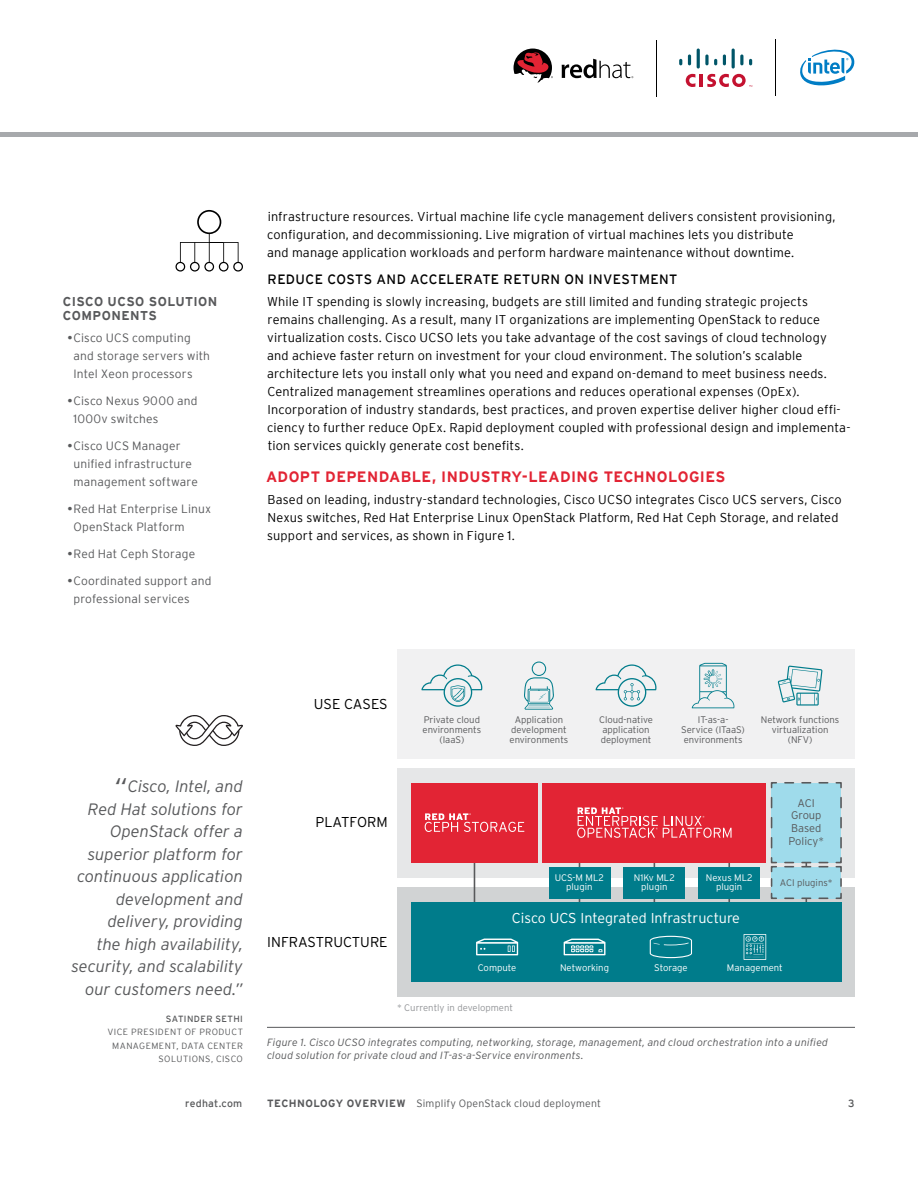
<style>
.page{position:relative;width:918px;height:1188px;background:#fff}
.page>*{position:absolute;margin:0;border:0;box-sizing:border-box;transform-origin:0 0}
.t1{font:italic 300 16.5px/22.5px "Interstate";color:#58595b;text-align:right}
.t2{font:700 15px "Interstate";letter-spacing:.025em;color:#e22434}
.t3{font:300 14.25px "Interstate";color:#fff}
.t4{font:300 14.25px "Interstate";color:#000}
.t5{font:13.5px "Interstate";letter-spacing:.03em;color:#000}
.t6{font:300 12.75px/18px "Interstate";letter-spacing:.01em;color:#000}
.t7{font:700 12.75px/13.5px "Interstate";letter-spacing:.035em;color:#58595b}
.t8{font:300 12px/18px "Interstate";letter-spacing:.015em;color:#58595b}
.t9{font:300 11.1px/12.8px "Interstate";color:#58595b;text-align:center}
.t10{font:italic 300 10.5px/13.5px "Interstate";letter-spacing:.015em;color:#58595b}
.t11{font:300 10.5px "Interstate";letter-spacing:.02em;color:#58595b}
.t12{font:10.5px "Interstate";letter-spacing:.02em;color:#58595b}
.t13{font:300 9.6px/9.6px "Interstate";color:#58595b;text-align:center}
.t14{font:300 9.6px/9.6px "Interstate";color:#fff;text-align:center}
.t15{font:300 9.6px "Interstate";color:#939598}
.t16{font:300 9px/13.5px "Interstate";letter-spacing:.05em;color:#58595b;text-align:right}
.t17{font:9px "Interstate";letter-spacing:.045em;color:#58595b}
.s1{font-weight:400}
.s2{font-size:27px}
.s3{font-weight:700}
</style>
<div class="page">
<svg style="left:176px;top:210px;width:67px;height:62px"></svg>
<svg style="left:176px;top:715px;width:67px;height:31px"></svg>
<div style="left:397px;top:650px;width:458px;height:109px;background:#f1f1f2"></div>
<div style="left:397px;top:768px;width:458px;height:110px;background:#e6e7e8"></div>
<div style="left:397px;top:887px;width:458px;height:110px;background:#d1d3d4"></div>
<hr style="left:806px;top:863px;width:1px;height:39px;background:#58595b">
<hr style="left:728px;top:863px;width:2px;height:39px;background:#58595b">
<hr style="left:654px;top:863px;width:1px;height:39px;background:#58595b">
<hr style="left:579px;top:863px;width:1px;height:39px;background:#58595b">
<hr style="left:474px;top:863px;width:1px;height:39px;background:#58595b">
<div style="left:411px;top:902px;width:430px;height:80px;background:#007c8b"></div>
<svg style="left:476px;top:939px;width:42px;height:16px"></svg>
<svg style="left:564px;top:939px;width:42px;height:16px"></svg>
<svg style="left:650px;top:936px;width:42px;height:22px"></svg>
<svg style="left:744px;top:934px;width:22px;height:26px"></svg>
<div style="left:411px;top:783px;width:127px;height:80px;background:#e22434"></div>
<svg style="left:425px;top:813px;width:99px;height:19px"></svg>
<svg style="left:770px;top:782px;width:72px;height:118px;background:#9fd5e3"></svg>
<div style="left:543px;top:783px;width:223px;height:80px;background:#e22434"></div>
<svg style="left:577px;top:807px;width:155px;height:31px"></svg>
<div style="left:549px;top:867px;width:61px;height:31px;background:#007c8b"></div>
<div style="left:624px;top:867px;width:61px;height:31px;background:#007c8b"></div>
<div style="left:699px;top:867px;width:61px;height:31px;background:#007c8b"></div>
<svg style="left:421px;top:664px;width:61px;height:43px"></svg>
<svg style="left:524px;top:662px;width:30px;height:48px"></svg>
<svg style="left:596px;top:664px;width:60px;height:43px"></svg>
<svg style="left:692px;top:663px;width:42px;height:45px"></svg>
<svg style="left:778px;top:666px;width:44px;height:40px"></svg>
<hr style="left:267px;top:1027px;width:588px;height:1px;background:#58595b">
<hr style="left:656px;top:40px;width:1px;height:56px;background:#000">
<svg style="left:562px;top:59px;width:71px;height:19px"></svg>
<svg style="left:514px;top:49px;width:39px;height:34px"></svg>
<svg style="left:679px;top:59px;width:3px;height:6px"></svg>
<svg style="left:688px;top:54px;width:3px;height:11px"></svg>
<hr style="left:697px;top:49px;width:3px;height:20px;background:#005568;border-radius:2px">
<svg style="left:705px;top:54px;width:4px;height:11px"></svg>
<svg style="left:714px;top:59px;width:3px;height:6px"></svg>
<svg style="left:723px;top:54px;width:3px;height:11px"></svg>
<hr style="left:732px;top:49px;width:3px;height:20px;background:#005568;border-radius:2px">
<svg style="left:740px;top:54px;width:3px;height:11px"></svg>
<svg style="left:749px;top:59px;width:3px;height:6px"></svg>
<svg style="left:686px;top:74px;width:66px;height:13px"></svg>
<svg style="left:800px;top:49px;width:55px;height:37px"></svg>
<hr style="left:775px;top:40px;width:1px;height:56px;background:#000">
<hr style="left:0;top:133px;width:918px;height:4px;background:#a7a9ac">
<p class="t7" style="left:63px;top:295px;width:156px">CISCO UCSO SOLUTION<br>COMPONENTS</p>
<p class="t8" style="left:74px;top:329px;width:138px;text-indent:-6px"><span class="s1">•</span>Cisco UCS computing and storage servers with<br>Intel Xeon processors</p>
<p class="t8" style="left:74px;top:392px;width:126px;text-indent:-6px"><span class="s1">•</span>Cisco Nexus 9000 and<br>1000v switches</p>
<p class="t8" style="left:74px;top:437px;width:126px;text-indent:-6px"><span class="s1">•</span>Cisco UCS Manager unified infrastructure management software</p>
<p class="t8" style="left:74px;top:500px;width:139px;text-indent:-6px"><span class="s1">•</span>Red Hat Enterprise Linux<br>OpenStack Platform</p>
<p class="t8" style="left:68px;top:545px;width:129px"><span class="s1">•</span>Red Hat Ceph Storage</p>
<p class="t8" style="left:74px;top:572px;width:140px;text-indent:-6px"><span class="s1">•</span>Coordinated support and professional services</p>
<p class="t6" style="left:267px;top:207px;width:570px">infrastructure resources. Virtual machine life cycle management delivers consistent provisioning, configuration, and decommissioning. Live migration of virtual machines lets you distribute<br>and manage application workloads and perform hardware maintenance without downtime.</p>
<p class="t5" style="left:268px;top:271px;width:411px">REDUCE COSTS AND ACCELERATE RETURN ON INVESTMENT</p>
<p class="t6" style="left:267px;top:292px;width:585px">While IT spending is slowly increasing, budgets are still limited and funding strategic projects remains challenging. As a result, many IT organizations are implementing OpenStack to reduce virtualization costs. Cisco UCSO lets you take advantage of the cost savings of cloud technology and achieve faster return on investment for your cloud environment. The solution’s scalable architecture lets you install only what you need and expand on-demand to meet business needs.<br>Centralized management streamlines operations and reduces operational expenses (OpEx).<br>Incorporation of industry standards, best practices, and proven expertise deliver higher cloud effi&shy;ciency to further reduce OpEx. Rapid deployment coupled with professional design and implementa&shy;tion services quickly generate cost benefits.</p>
<p class="t2" style="left:266px;top:468px;width:461px">ADOPT DEPENDABLE, INDUSTRY-LEADING TECHNOLOGIES</p>
<p class="t6" style="left:267px;top:490px;width:576px">Based on leading, industry-standard technologies, Cisco UCSO integrates Cisco UCS servers, Cisco<br>Nexus switches, Red Hat Enterprise Linux OpenStack Platform, Red Hat Ceph Storage, and related support and services, as shown in Figure 1.</p>
<p class="t1" style="left:72px;top:775px;width:173px"><span class="s2">“</span>Cisco, Intel, and<br>Red Hat solutions for<br>OpenStack offer a superior platform for continuous application development and delivery, providing<br>the high availability, security, and scalability our customers need.”</p>
<p class="t17" style="left:166px;top:1013px;width:79px">SATINDER SETHI</p>
<p class="t16" style="left:108px;top:1025px;width:137px">VICE PRESIDENT OF PRODUCT<br>MANAGEMENT, DATA CENTER<br>SOLUTIONS, CISCO</p>
<p class="t4" style="left:314px;top:696px;width:75px">USE CASES</p>
<p class="t13" style="left:423px;top:715px;width:60px">Private cloud environments (IaaS)</p>
<p class="t13" style="left:510px;top:715px;width:60px">Application development environments</p>
<p class="t13" style="left:681px;top:715px;width:65px">IT-as-a-<br>Service (ITaaS) environments</p>
<p class="t13" style="left:761px;top:715px;width:80px">Network functions virtualization (NFV)</p>
<p class="t13" style="left:599px;top:715px;width:56px;text-align:left">Cloud-native application deployment</p>
<p class="t4" style="left:315px;top:814px;width:74px">PLATFORM</p>
<p class="t4" style="left:267px;top:934px;width:122px">INFRASTRUCTURE</p>
<p class="t14" style="left:555px;top:872px;width:51px">UCS-M ML2 plugin</p>
<p class="t14" style="left:634px;top:872px;width:42px">N1Kv ML2 plugin</p>
<p class="t14" style="left:706px;top:872px;width:48px">Nexus ML2 plugin</p>
<p class="t9" style="left:789px;top:796px;width:37px">ACI<br>Group<br>Based<br>Policy*</p>
<p class="t13" style="left:780px;top:878px;width:54px">ACI plugins*</p>
<p class="t3" style="left:512px;top:910px;width:230px">Cisco UCS Integrated Infrastructure</p>
<p class="t14" style="left:478px;top:963px;width:40px">Compute</p>
<p class="t14" style="left:560px;top:963px;width:51px">Networking</p>
<p class="t14" style="left:654px;top:963px;width:35px">Storage</p>
<p class="t14" style="left:727px;top:963px;width:57px">Management</p>
<p class="t15" style="left:397px;top:1002px;width:117px">* Currently in development</p>
<p class="t10" style="left:267px;top:1035px;width:563px">Figure 1. Cisco UCSO integrates computing, networking, storage, management, and cloud orchestration into a unified cloud solution for private cloud and IT-as-a-Service environments.</p>
<p class="t12" style="left:185px;top:1097px;width:59px">redhat.com</p>
<p class="t11" style="left:267px;top:1097px;width:335px"><span class="s3">TECHNOLOGY OVERVIEW</span> Simplify OpenStack cloud deployment</p>
<p class="t12" style="left:848px;top:1097px;width:8px">3</p>
</div>
